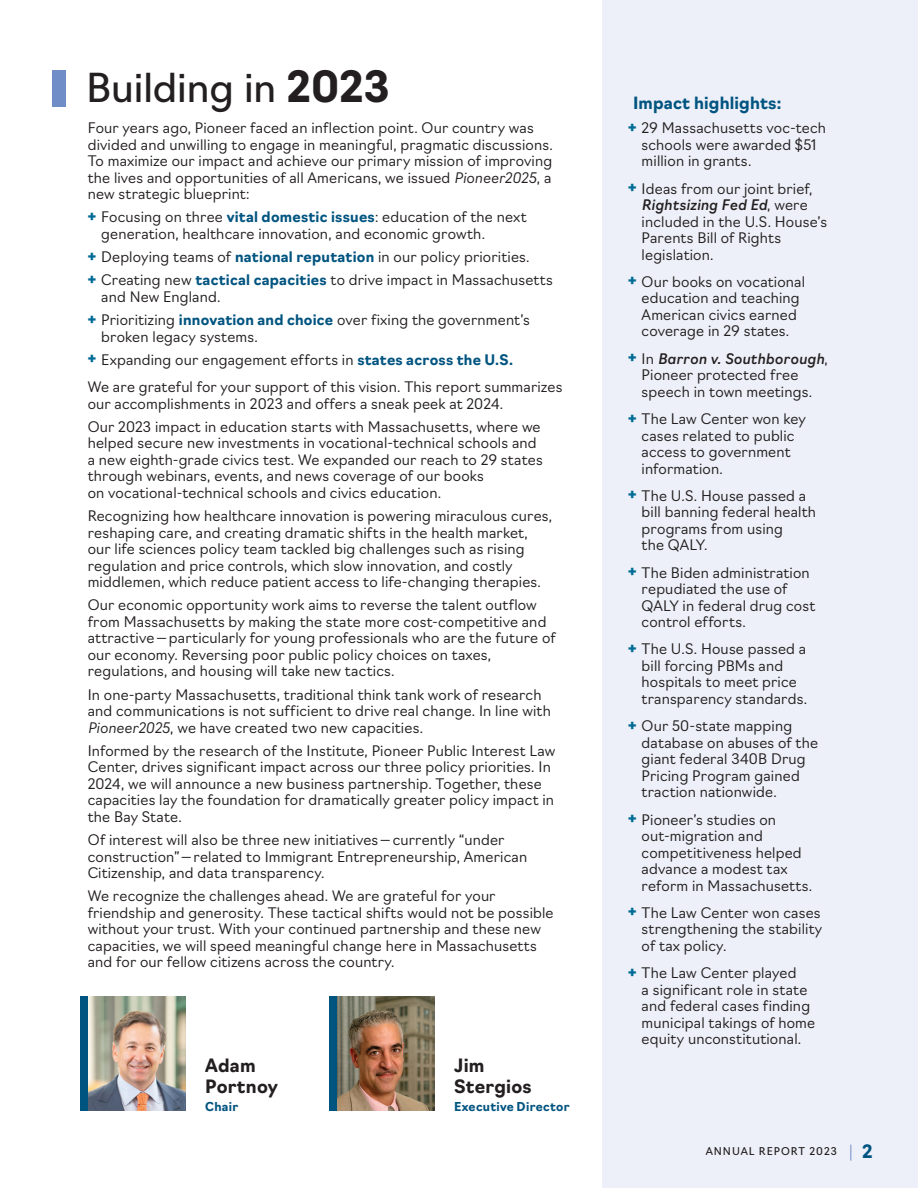
<style>
.page{position:relative;width:918px;height:1188px;background:#fff}
.page>*{position:absolute;margin:0;border:0;box-sizing:border-box;transform-origin:0 0}
.Heading_1{font:39px "Navigo";letter-spacing:-.005em;color:#231f20}
.Name_Callout{font:700 18px/21px "Navigo";letter-spacing:.01em;color:#231f20}
.t1{font:700 18px "Navigo";color:#005480}
.Heading_4{font:700 16.5px "Navigo";letter-spacing:.01em;color:#005480}
.Body_Sans{font:300 14.25px/16.5px "Navigo";letter-spacing:.015em;color:#231f20}
.Position_Callout{font:700 12px "Navigo";letter-spacing:.03em;color:#005480}
.t2{font:10.5px "Navigo";letter-spacing:.095em;color:#231f20}
.s1{font-weight:700;font-size:42px}
.s2{font-style:italic}
.s3{font-weight:900;font-size:15px;color:#006b95}
.s4{font-weight:700;color:#005480}
.s5{font-weight:500;font-style:italic}
</style>
<div class="page">
<div style="left:603px;top:0;width:315px;height:1188px;background:#edf0f8"></div>
<svg style="left:850px;top:1145px;width:1px;height:16px"></svg>
<div style="left:52px;top:70px;width:14px;height:37px;background:#718dc8"></div>
<img style="left:88px;top:996px;width:98px;height:115px">
<div style="left:80px;top:996px;width:8px;height:115px;background:#005480"></div>
<img style="left:337px;top:996px;width:97px;height:115px">
<div style="left:329px;top:996px;width:8px;height:115px;background:#005480"></div>
<p class="Heading_1" style="left:86px;top:57px;width:305px">Building in <span class="s1">2023</span></p>
<p class="Body_Sans" style="left:88px;top:118px;width:467px">Four years ago, Pioneer faced an inflection point. Our country was divided and unwilling to engage in meaningful, pragmatic discussions.<br>To maximize our impact and achieve our primary mission of improving the lives and opportunities of all Americans, we issued <span class="s2">Pioneer2025</span>, a new strategic blueprint:</p>
<p class="Body_Sans" style="left:101px;top:208px;width:427px;text-indent:-14px"><span class="s3">+</span> Focusing on three <span class="s4">vital domestic issues</span>: education of the next generation, healthcare innovation, and economic growth.</p>
<p class="Body_Sans" style="left:88px;top:247px;width:443px"><span class="s3">+</span> Deploying teams of <span class="s4">national reputation</span> in our policy priorities.</p>
<p class="Body_Sans" style="left:101px;top:271px;width:453px;text-indent:-14px"><span class="s3">+</span> Creating new <span class="s4">tactical capacities</span> to drive impact in Massachusetts and New England.</p>
<p class="Body_Sans" style="left:101px;top:310px;width:430px;text-indent:-14px"><span class="s3">+</span> Prioritizing <span class="s4">innovation and choice</span> over fixing the government’s broken legacy systems.</p>
<p class="Body_Sans" style="left:88px;top:350px;width:427px"><span class="s3">+</span> Expanding our engagement efforts in <span class="s4">states across the U.S.</span></p>
<p class="Body_Sans" style="left:88px;top:378px;width:476px">We are grateful for your support of this vision. This report summarizes our accomplishments in 2023 and offers a sneak peek at 2024.</p>
<p class="Body_Sans" style="left:88px;top:417px;width:457px">Our 2023 impact in education starts with Massachusetts, where we helped secure new investments in vocational-technical schools and a new eighth-grade civics test. We expanded our reach to 29 states through webinars, events, and news coverage of our books<br>on vocational-technical schools and civics education.</p>
<p class="Body_Sans" style="left:88px;top:507px;width:466px">Recognizing how healthcare innovation is powering miraculous cures, reshaping care, and creating dramatic shifts in the health market, our life sciences policy team tackled big challenges such as rising regulation and price controls, which slow innovation, and costly middlemen, which reduce patient access to life-changing therapies.</p>
<p class="Body_Sans" style="left:88px;top:596px;width:469px">Our economic opportunity work aims to reverse the talent outflow from Massachusetts by making the state more cost-competitive and attractive—particularly for young professionals who are the future of our economy. Reversing poor public policy choices on taxes, regulations, and housing will take new tactics.</p>
<p class="Body_Sans" style="left:88px;top:685px;width:465px">In one-party Massachusetts, traditional think tank work of research and communications is not sufficient to drive real change. In line with<br><span class="s2">Pioneer2025</span>, we have created two new capacities.</p>
<p class="Body_Sans" style="left:88px;top:741px;width:469px">Informed by the research of the Institute, Pioneer Public Interest Law Center, drives significant impact across our three policy priorities. In 2024, we will announce a new business partnership. Together, these capacities lay the foundation for dramatically greater policy impact in the Bay State.</p>
<p class="Body_Sans" style="left:88px;top:831px;width:441px">Of interest will also be three new initiatives—currently “under construction”—related to Immigrant Entrepreneurship, American<br>Citizenship, and data transparency.</p>
<p class="Body_Sans" style="left:88px;top:887px;width:467px">We recognize the challenges ahead. We are grateful for your friendship and generosity. These tactical shifts would not be possible without your trust. With your continued partnership and these new capacities, we will speed meaningful change here in Massachusetts and for our fellow citizens across the country.</p>
<p class="Name_Callout" style="left:205px;top:1053px;width:74px">Adam<br>Portnoy</p>
<p class="Position_Callout" style="left:205px;top:1097px;width:35px">Chair</p>
<p class="Name_Callout" style="left:454px;top:1053px;width:79px">Jim<br>Stergios</p>
<p class="Position_Callout" style="left:454px;top:1097px;width:117px">Executive Director</p>
<p class="Heading_4" style="left:633px;top:90px;width:150px">Impact highlights:</p>
<p class="Body_Sans" style="left:642px;top:119px;width:186px;text-indent:-14px"><span class="s3">+</span> 29 Massachusetts voc-tech schools were awarded $51 million in grants.</p>
<p class="Body_Sans" style="left:642px;top:179px;width:187px;text-indent:-14px"><span class="s3">+</span> Ideas from our joint brief,<br><span class="s5">Rightsizing Fed Ed</span>, were included in the U.S. House’s<br>Parents Bill of Rights legislation.</p>
<p class="Body_Sans" style="left:628px;top:272px;width:179px;text-align:center"><span class="s3">+</span> Our books on vocational education and teaching<br>American civics earned coverage in 29 states.</p>
<p class="Body_Sans" style="left:642px;top:349px;width:188px;text-indent:-14px"><span class="s3">+</span> In <span class="s5">Barron v. Southborough</span>,<br>Pioneer protected free speech in town meetings.</p>
<p class="Body_Sans" style="left:642px;top:409px;width:166px;text-indent:-14px"><span class="s3">+</span> The Law Center won key cases related to public access to government information.</p>
<p class="Body_Sans" style="left:642px;top:486px;width:176px;text-indent:-14px"><span class="s3">+</span> The U.S. House passed a bill banning federal health programs from using<br>the QALY.</p>
<p class="Body_Sans" style="left:642px;top:563px;width:175px;text-indent:-14px"><span class="s3">+</span> The Biden administration repudiated the use of<br>QALY in federal drug cost control efforts.</p>
<p class="Body_Sans" style="left:642px;top:640px;width:167px;text-indent:-14px"><span class="s3">+</span> The U.S. House passed a bill forcing PBMs and hospitals to meet price transparency standards.</p>
<p class="Body_Sans" style="left:642px;top:717px;width:178px;text-indent:-14px"><span class="s3">+</span> Our 50-state mapping database on abuses of the giant federal 340B Drug<br>Pricing Program gained traction nationwide.</p>
<p class="Body_Sans" style="left:642px;top:810px;width:172px;text-indent:-14px"><span class="s3">+</span> Pioneer’s studies on out-migration and competitiveness helped advance a modest tax reform in Massachusetts.</p>
<p class="Body_Sans" style="left:642px;top:903px;width:182px;text-align:justify;text-indent:-14px"><span class="s3">+</span> The Law Center won cases strengthening the stability of tax policy.</p>
<p class="Body_Sans" style="left:642px;top:964px;width:175px;text-indent:-14px"><span class="s3">+</span> The Law Center played<br>a significant role in state and federal cases finding municipal takings of home equity unconstitutional.</p>
<p class="t2" style="left:706px;top:1143px;width:133px">ANNUAL REPORT 2023</p>
<p class="t1" style="left:862px;top:1137px;width:12px">2</p>
</div>
